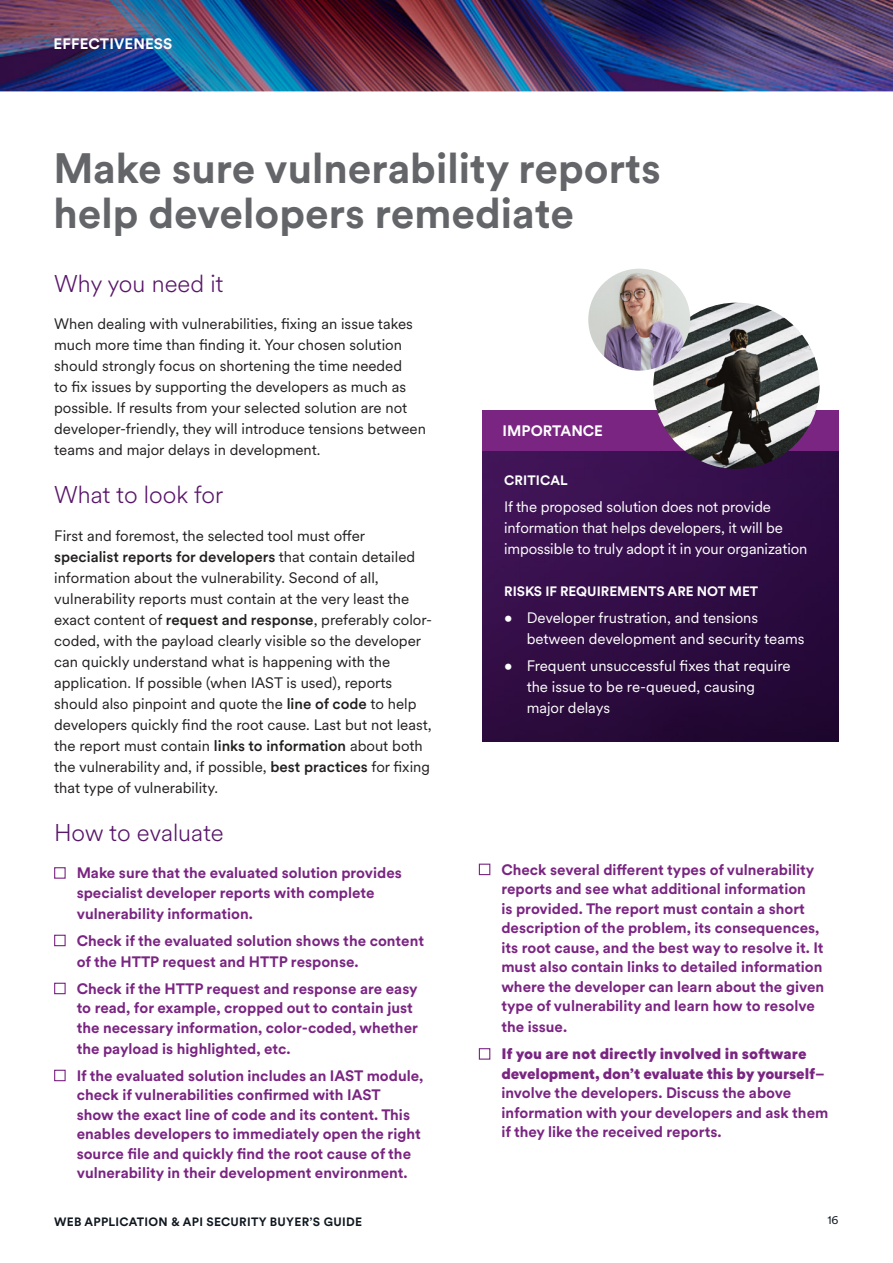
<style>
.page{position:relative;width:893px;height:1263px;background:#fff}
.page>*{position:absolute;margin:0;border:0;box-sizing:border-box;transform-origin:0 0}
.t1{font:700 42px/45px "Circular XX";color:#636569}
.t2{font:300 24px "Circular XX";color:#591769}
.t3{font:700 15px/19.5px "Circular XX";color:#7a2582}
.t4{font:15px/21px "Circular XX";color:#221f1f}
.t5{font:15px/21px "Circular XX";letter-spacing:-.01em;color:#fff}
.t6{font:700 15px "Circular XX";letter-spacing:.01em;color:#fff}
.t7{font:700 13.5px "Circular XX";color:#fff}
.t8{font:700 12px "Circular XX";letter-spacing:.025em;color:#101820}
.t9{font:12px "Circular XX";color:#101820}
.s1{font-weight:500}
.s2{font-weight:900}
</style>
<div class="page">
<img style="left:0;top:0;width:893px;height:92px">
<img style="left:482px;top:450px;width:356px;height:291px">
<div style="left:482px;top:410px;width:356px;height:40px;background:#7a2582"></div>
<img style="left:653px;top:303px;width:167px;height:166px;border-radius:83px">
<img style="left:588px;top:269px;width:102px;height:102px;border-radius:51px">
<p class="t6" style="left:54px;top:34px;width:120px">EFFECTIVENESS</p>
<h1 class="t1" style="left:53px;top:144px;width:609px">Make sure vulnerability reports help developers remediate</h1>
<h2 class="t2" style="left:54px;top:267px;width:171px">Why you need it</h2>
<p class="t4" style="left:54px;top:313px;width:373px">When dealing with vulnerabilities, fixing an issue takes much more time than finding it. Your chosen solution should strongly focus on shortening the time needed<br>to fix issues by supporting the developers as much as possible. If results from your selected solution are not developer-friendly, they will introduce tensions between teams and major delays in development.</p>
<h2 class="t2" style="left:54px;top:479px;width:171px">What to look for</h2>
<p class="t4" style="left:54px;top:524px;width:380px">First and foremost, the selected tool must offer <span class="s1">specialist reports for developers</span> that contain detailed information about the vulnerability. Second of all, vulnerability reports must contain at the very least the exact content of <span class="s1">request and response</span>, preferably color&shy;coded, with the payload clearly visible so the developer can quickly understand what is happening with the application. If possible (when IAST is used), reports should also pinpoint and quote the <span class="s1">line of code</span> to help developers quickly find the root cause. Last but not least, the report must contain <span class="s1">links to information</span> about both the vulnerability and, if possible, <span class="s1">best practices</span> for fixing that type of vulnerability.</p>
<h2 class="t2" style="left:54px;top:816px;width:171px">How to evaluate</h2>
<p class="t3" style="left:54px;top:862px;width:349px;text-align:center">■ Make sure that the evaluated solution provides specialist developer reports with complete</p>
<p class="t3" style="left:77px;top:903px;width:178px">vulnerability information.</p>
<p class="t3" style="left:77px;top:929px;width:349px;line-height:21px;text-indent:-23px">■ Check if the evaluated solution shows the content of the HTTP request and HTTP response.</p>
<p class="t3" style="left:77px;top:978px;width:343px;text-indent:-23px">■ Check if the HTTP request and response are easy to read, for example, cropped out to contain just the necessary information, color-coded, whether</p>
<p class="t3" style="left:77px;top:1038px;width:216px">the payload is highlighted, etc.</p>
<p class="t3" style="left:77px;top:1065px;width:348px;text-indent:-23px">■ If the evaluated solution includes an IAST module, check if vulnerabilities confirmed with IAST<br>show the exact line of code and its content. This enables developers to immediately open the right source file and quickly find the root cause of the vulnerability in their development environment.</p>
<p class="t6" style="left:503px;top:421px;width:102px">IMPORTANCE</p>
<p class="t7" style="left:504px;top:471px;width:65px">CRITICAL</p>
<p class="t5" style="left:504px;top:495px;width:305px">If the proposed solution does not provide information that helps developers, it will be impossible to truly adopt it in your organization</p>
<p class="t7" style="left:504px;top:582px;width:256px">RISKS IF REQUIREMENTS ARE NOT MET</p>
<p class="t5" style="left:527px;top:606px;width:279px;text-indent:-22px">• Developer frustration, and tensions between development and security teams</p>
<p class="t5" style="left:527px;top:654px;width:265px;text-indent:-22px">• Frequent unsuccessful fixes that require the issue to be re-queued, causing major delays</p>
<p class="t3" style="left:501px;top:859px;width:324px;text-indent:-23px">■ Check several different types of vulnerability reports and see what additional information<br>is provided. The report must contain a short description of the problem, its consequences, its root cause, and the best way to resolve it. It must also contain links to detailed information where the developer can learn about the given type of vulnerability and learn how to resolve</p>
<p class="t3" style="left:501px;top:1016px;width:67px">the issue.</p>
<p class="t3" style="left:501px;top:1043px;width:328px;text-indent:-23px">■ <span class="s2">If you are not directly involved in software development, don’t evaluate this by yourself</span>– involve the developers. Discuss the above information with your developers and ask them if they like the received reports.</p>
<p class="t8" style="left:54px;top:1213px;width:310px">WEB APPLICATION &amp; API SECURITY BUYER’S GUIDE</p>
<p class="t9" style="left:827px;top:1212px;width:12px">16</p>
</div>
